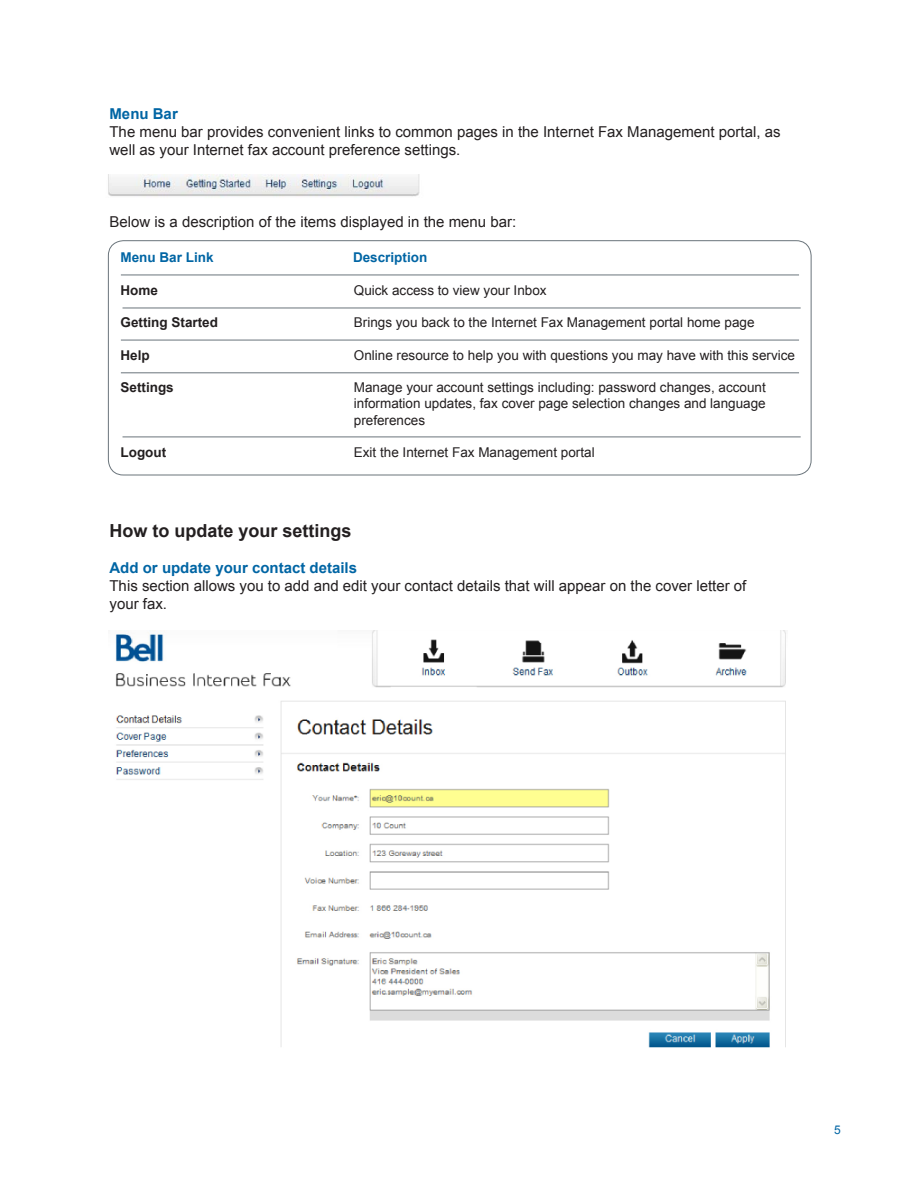
<style>
.page{position:relative;width:918px;height:1188px;background:#fff}
.page>*{position:absolute;margin:0;border:0;box-sizing:border-box;transform-origin:0 0}
.t1{font:700 18px "Arial";color:#231f20}
.t2{font:15px/18px "Arial";color:#231f20}
.t3{font:700 15px "Arial";color:#0065a4}
.t4{font:13.5px/16.2px "Arial";color:#231f20;text-align:justify}
.t5{font:700 13.5px "Arial";color:#231f20}
.t6{font:700 13.5px "Arial";color:#0065a4}
.t7{font:12px "Arial";color:#0065a4}
</style>
<div class="page">
<div style="left:108px;top:240px;width:704px;height:235px;border:1px solid #6a747b;border-radius:15px"></div>
<hr style="left:121px;top:275px;width:678px;height:1px;background:#6a747b">
<hr style="left:121px;top:340px;width:678px;height:1px;background:#6a747b">
<hr style="left:121px;top:372px;width:678px;height:1px;background:#6a747b">
<hr style="left:123px;top:308px;width:678px;height:1px;background:#6a747b">
<hr style="left:123px;top:437px;width:678px;height:1px;background:#6a747b">
<img style="left:115px;top:631px;width:671px;height:416px">
<img style="left:108px;top:174px;width:312px;height:24px">
<p class="t3" style="left:110px;top:105px;width:70px">Menu Bar</p>
<p class="t2" style="left:110px;top:123px;width:673px">The menu bar provides convenient links to common pages in the Internet Fax Management portal, as well as your Internet fax account preference settings.</p>
<p class="t2" style="left:110px;top:213px;width:408px">Below is a description of the items displayed in the menu bar:</p>
<p class="t6" style="left:121px;top:250px;width:95px">Menu Bar Link</p>
<p class="t6" style="left:353px;top:250px;width:76px">Description</p>
<p class="t5" style="left:121px;top:283px;width:39px">Home</p>
<p class="t5" style="left:121px;top:315px;width:99px">Getting Started</p>
<p class="t5" style="left:121px;top:347px;width:31px">Help</p>
<p class="t5" style="left:121px;top:380px;width:55px">Settings</p>
<p class="t4" style="left:354px;top:282px;width:194px">Quick access to view your Inbox</p>
<p class="t4" style="left:354px;top:315px;width:402px">Brings you back to the Internet Fax Management portal home page</p>
<p class="t4" style="left:354px;top:347px;width:443px">Online resource to help you with questions you may have with this service</p>
<p class="t4" style="left:354px;top:379px;width:413px">Manage your account settings including: password changes, account information updates, fax cover page selection changes and language preferences</p>
<p class="t4" style="left:354px;top:444px;width:242px">Exit the Internet Fax Management portal</p>
<p class="t5" style="left:121px;top:445px;width:47px">Logout</p>
<h1 class="t1" style="left:110px;top:520px;width:244px">How to update your settings</h1>
<p class="t3" style="left:110px;top:559px;width:249px">Add or update your contact details</p>
<p class="t2" style="left:110px;top:576px;width:638px">This section allows you to add and edit your contact details that will appear on the cover letter of your fax.</p>
<p class="t7" style="left:834px;top:1123px;width:8px">5</p>
</div>
